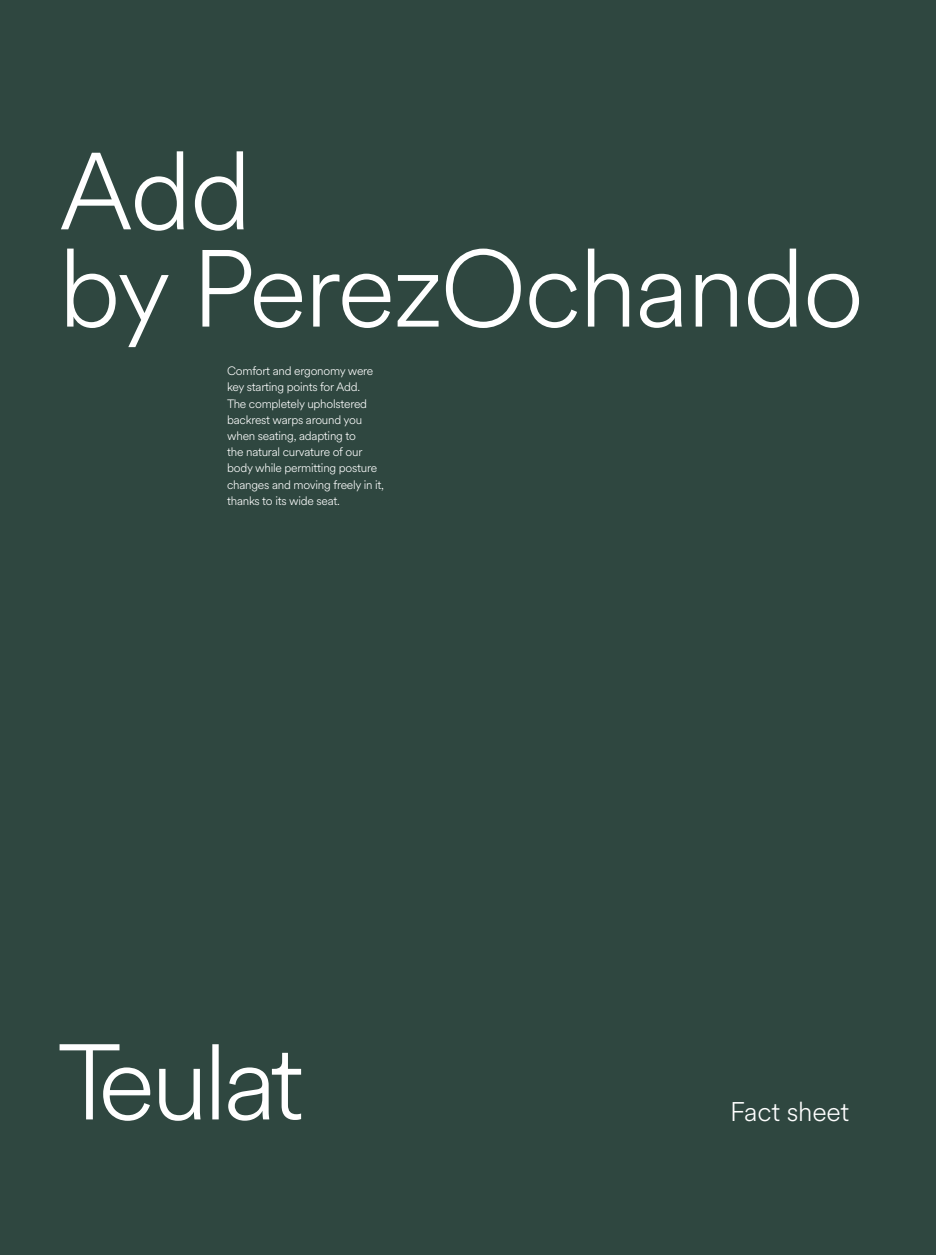
<style>
.page{position:relative;width:936px;height:1255px;background:#fff}
.page>*{position:absolute;margin:0;border:0;box-sizing:border-box;transform-origin:0 0}
.t1{font:300 108px "Circular XX";letter-spacing:-.02em;color:#fff}
.t2{font:300 26.7px "Circular XX";letter-spacing:-.005em;color:#fff}
.Cotas_Eric_Horizontal{font:300 12px/16.2px "Circular XX";letter-spacing:-.02em;color:#fff}
</style>
<div class="page">
<div style="left:0;top:0;width:935px;height:1254px;background:#2f4740"></div>
<svg style="left:60px;top:1044px;width:241px;height:76px"></svg>
<p class="t1" style="left:58px;top:119px;width:195px">Add</p>
<p class="t1" style="left:58px;top:216px;width:807px">by PerezOchando</p>
<p class="Cotas_Eric_Horizontal" style="left:227px;top:362px;width:158px">Comfort and ergonomy were key starting points for Add.<br>The completely upholstered backrest warps around you when seating, adapting to<br>the natural curvature of our body while permitting posture changes and moving freely in it, thanks to its wide seat.</p>
<p class="t2" style="left:730px;top:1093px;width:121px">Fact sheet</p>
</div>
